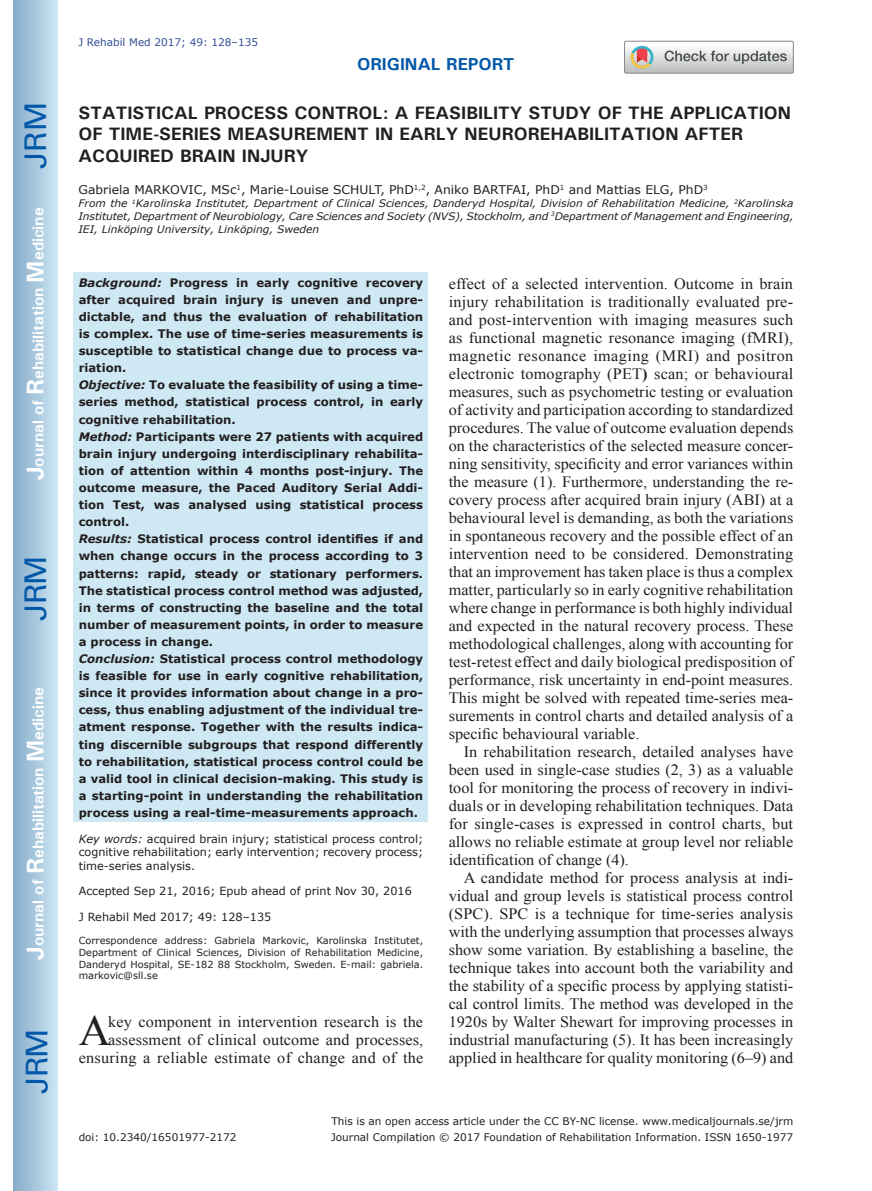
<style>
.page{position:relative;width:872px;height:1191px;background:#fff}
.page>*{position:absolute;margin:0;border:0;box-sizing:border-box;transform-origin:0 0}
.t1{font:42.9px "Times New Roman";color:#231f20}
.t2{font:30px "Univers";letter-spacing:-.03em;color:#0157a8}
.t3{font:700 18px/21.6px "Univers";color:#231f20}
.t4{font:700 17.25px "Univers";color:#0157a8}
.t5{font:15.75px/18px "Times New Roman";color:#231f20;text-align:justify}
.t6{font:700 15.75px "Univers";color:#fff}
.t7{font:12px "Verdana";color:#231f20}
.t8{font:700 11.7px/17.1px "Verdana";color:#231f20}
.t9{font:11.25px/13.5px "Verdana";color:#231f20;text-align:justify}
.t10{font:10.5px "Verdana";color:#231f20}
.t11{font:10.5px "Verdana";color:#324f95}
.t12{font:italic 10.35px/12.8px "Verdana";color:#231f20;text-align:justify}
.t13{font:9.75px/11.7px "Verdana";color:#231f20;text-align:justify}
.s1{font-size:24px}
.s2{font-style:italic}
.s3{font-weight:700}
</style>
<div class="page">
<div style="left:14px;top:0;width:43px;height:1191px;background:linear-gradient(to right,#88acca,#cbe5f2)"></div>
<div style="left:74px;top:273px;width:354px;height:549px;background:#cee8f4"></div>
<svg style="left:624px;top:41px;width:169px;height:32px"></svg>
<h2 class="t2" style="left:18px;top:169px;width:68px;rotate:-90deg">JRM</h2>
<p class="t6" style="left:28px;top:480px;width:274px;rotate:-90deg"><span class="s1">J</span>ournal of <span class="s1">R</span>ehabilitation <span class="s1">M</span>edicine</p>
<h2 class="t2" style="left:18px;top:620px;width:67px;rotate:-90deg">JRM</h2>
<p class="t6" style="left:28px;top:959px;width:274px;rotate:-90deg"><span class="s1">J</span>ournal of <span class="s1">R</span>ehabilitation <span class="s1">M</span>edicine</p>
<h2 class="t2" style="left:19px;top:1093px;width:67px;rotate:-90deg">JRM</h2>
<p class="t11" style="left:78px;top:35px;width:181px">J Rehabil Med 2017; 49: 128–135</p>
<p class="t4" style="left:357px;top:53px;width:159px">ORIGINAL REPORT</p>
<p class="t3" style="left:78px;top:101px;width:714px">STATISTICAL PROCESS CONTROL: A FEASIBILITY STUDY OF THE APPLICATION<br>OF TIME-SERIES MEASUREMENT IN EARLY NEUROREHABILITATION AFTER<br>ACQUIRED BRAIN INJURY</p>
<p class="t7" style="left:78px;top:182px;width:631px">Gabriela MARKOVIC, MSc<sup>1</sup>, Marie-Louise SCHULT, PhD<sup>1,2</sup>, Aniko BARTFAI, PhD<sup>1</sup> and Mattias ELG, PhD<sup>3</sup></p>
<p class="t12" style="left:78px;top:197px;width:716px">From the <sup>1</sup>Karolinska Institutet, Department of Clinical Sciences, Danderyd Hospital, Division of Rehabilitation Medicine, <sup>2</sup>Karolinska Institutet, Department of Neurobiology, Care Sciences and Society (NVS), Stockholm, and <sup>3</sup>Department of Management and Engineering, IEI, Linköping University, Linköping, Sweden</p>
<p class="t8" style="left:79px;top:274px;width:346px"><span class="s2">Background:</span> Progress in early cognitive recovery after acquired brain injury is uneven and unpre&shy;dictable, and thus the evaluation of rehabilitation is complex. The use of time-series measurements is susceptible to statistical change due to process va&shy;riation.<br><span class="s2">Objective:</span> To evaluate the feasibility of using a time&shy;series method, statistical process control, in early cognitive rehabilitation.<br><span class="s2">Method:</span> Participants were 27 patients with acquired brain injury undergoing interdisciplinary rehabilita&shy;tion of attention within 4 months post-injury. The outcome measure, the Paced Auditory Serial Addi&shy;tion Test, was analysed using statistical process control.<br><span class="s2">Results:</span> Statistical process control identifies if and when change occurs in the process according to 3 patterns: rapid, steady or stationary performers.<br>The statistical process control method was adjusted, in terms of constructing the baseline and the total number of measurement points, in order to measure a process in change.<br><span class="s2">Conclusion:</span> Statistical process control methodology is feasible for use in early cognitive rehabilitation, since it provides information about change in a pro&shy;cess, thus enabling adjustment of the individual tre&shy;atment response. Together with the results indica&shy;ting discernible subgroups that respond differently to rehabilitation, statistical process control could be a valid tool in clinical decision-making. This study is a starting-point in understanding the rehabilitation process using a real-time-measurements approach.</p>
<p class="t9" style="left:79px;top:831px;width:346px"><span class="s2">Key words:</span> acquired brain injury; statistical process control; cognitive rehabilitation; early intervention; recovery process; time-series analysis.</p>
<p class="t9" style="left:79px;top:884px;width:335px">Accepted Sep 21, 2016; Epub ahead of print Nov 30, 2016</p>
<p class="t9" style="left:79px;top:909px;width:194px">J Rehabil Med 2017; 49: 128–135</p>
<p class="t13" style="left:79px;top:934px;width:346px">Correspondence address: Gabriela Markovic, Karolinska Institutet, Department of Clinical Sciences, Division of Rehabilitation Medicine, Danderyd Hospital, SE-182 88 Stockholm, Sweden. E-mail: gabriela. markovic@sll.se</p>
<h1 class="t1" style="left:79px;top:1002px;width:33px">A</h1>
<p class="t5" style="left:79px;top:1012px;width:346px;text-align:right">key component in intervention research is the assessment of clinical outcome and processes, ensuring a reliable estimate of change and of the</p>
<p class="t5" style="left:449px;top:274px;width:346px">effect of a selected intervention. Outcome in brain injury rehabilitation is traditionally evaluated pre&shy;and post-intervention with imaging measures such as functional magnetic resonance imaging (fMRI), magnetic resonance imaging (MRI) and positron electronic tomography (PET<span class="s3">)</span> scan; or behavioural measures, such as psychometric testing or evaluation of activity and participation according to standardized procedures. The value of outcome evaluation depends on the characteristics of the selected measure concer&shy;ning sensitivity, specificity and error variances within the measure (1). Furthermore, understanding the re&shy;covery process after acquired brain injury (ABI) at a behavioural level is demanding, as both the variations in spontaneous recovery and the possible effect of an intervention need to be considered. Demonstrating that an improvement has taken place is thus a complex matter, particularly so in early cognitive rehabilitation where change in performance is both highly individual and expected in the natural recovery process. These methodological challenges, along with accounting for test-retest effect and daily biological predisposition of performance, risk uncertainty in end-point measures.<br>This might be solved with repeated time-series mea&shy;surements in control charts and detailed analysis of a specific behavioural variable.</p>
<p class="t5" style="left:449px;top:742px;width:346px;text-indent:15px">In rehabilitation research, detailed analyses have been used in single-case studies (2, 3) as a valuable tool for monitoring the process of recovery in indivi&shy;duals or in developing rehabilitation techniques. Data for single-cases is expressed in control charts, but allows no reliable estimate at group level nor reliable identification of change (4).</p>
<p class="t5" style="left:449px;top:868px;width:346px;text-indent:15px">A candidate method for process analysis at indi&shy;vidual and group levels is statistical process control (SPC). SPC is a technique for time-series analysis with the underlying assumption that processes always show some variation. By establishing a baseline, the technique takes into account both the variability and the stability of a specific process by applying statisti&shy;cal control limits. The method was developed in the 1920s by Walter Shewart for improving processes in industrial manufacturing (5). It has been increasingly applied in healthcare for quality monitoring (6–9) and</p>
<p class="t10" style="left:79px;top:1130px;width:159px">doi: 10.2340/16501977-2172</p>
<p class="t10" style="left:331px;top:1114px;width:463px">This is an open access article under the CC BY-NC license. www.medicaljournals.se/jrm</p>
<p class="t10" style="left:331px;top:1130px;width:464px">Journal Compilation © 2017 Foundation of Rehabilitation Information. ISSN 1650-1977</p>
</div>
